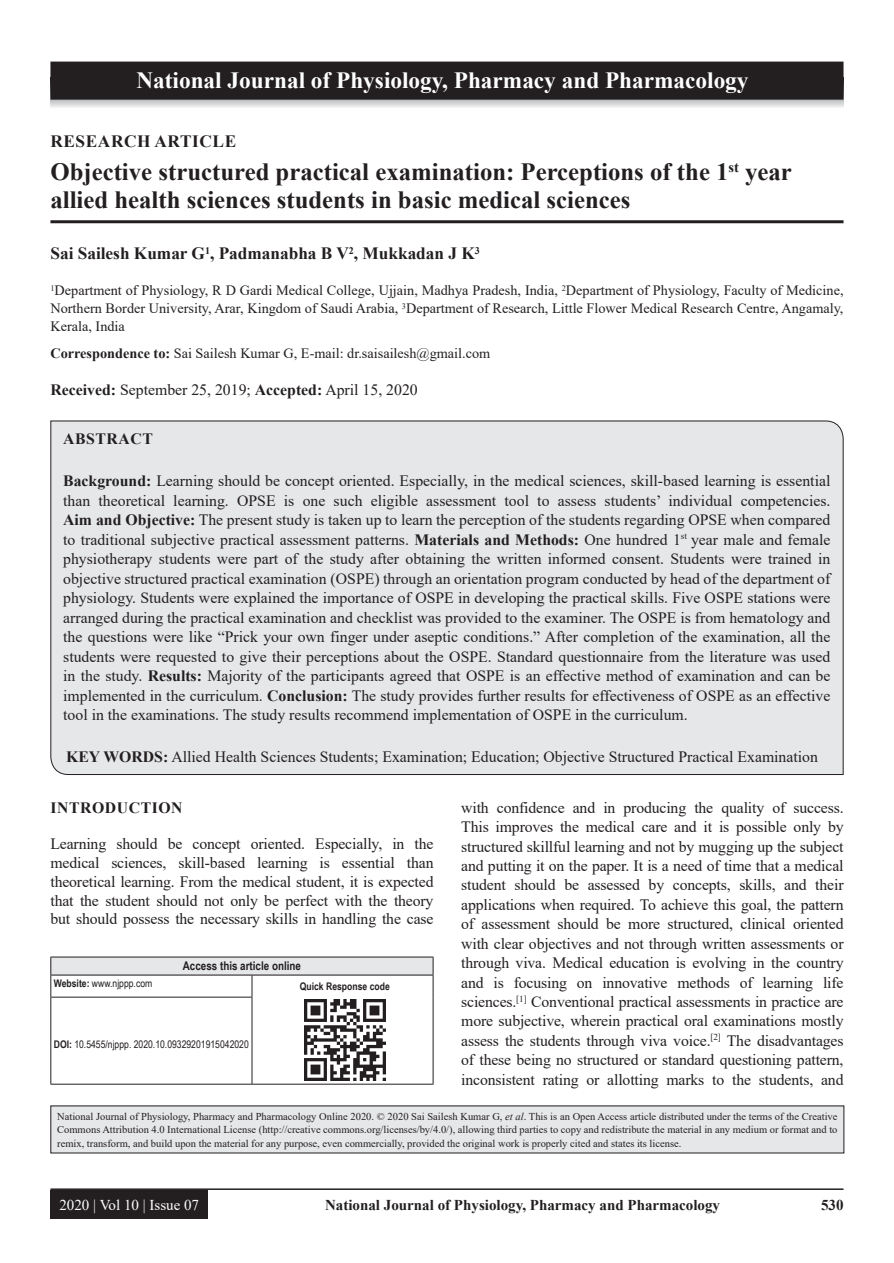
<style>
.page{position:relative;width:894px;height:1263px;background:#fff}
.page>*{position:absolute;margin:0;border:0;box-sizing:border-box;transform-origin:0 0}
.AT{font:700 24.75px/28.5px "Times New Roman";color:#231f20}
.JN_1{font:700 23.25px "Times New Roman";color:#fff}
.AU{font:700 17.25px "Times New Roman";color:#231f20}
.AH{font:700 17.25px "Times New Roman";letter-spacing:.035em;color:#231f20}
.ABS{font:15.75px/19.5px "Times New Roman";color:#231f20;text-align:justify}
.TX{font:15.75px/19.4px "Times New Roman";letter-spacing:-.01em;color:#231f20;text-align:justify}
.KWD{font:15.75px "Times New Roman";color:#231f20}
.ABSH{font:700 15.75px "Times New Roman";letter-spacing:.035em;color:#231f20}
.RF{font:700 15px "Times New Roman";color:#231f20}
.RF_VOL{font:15px "Times New Roman";color:#fff}
.AFF{font:14.25px/18px "Times New Roman";color:#231f20;text-align:justify}
.ADD{font:14.25px "Times New Roman";color:#231f20}
.AAO{font:700 12px "Arial Narrow";color:#231f20}
.JN_TX{font:10.5px/13.5px "Times New Roman";color:#231f20;text-align:justify}
.Web{font:10.5px "Arial Narrow";color:#231f20}
.QR{font:700 10.5px "Arial Narrow";color:#231f20}
.s1{font-weight:700}
.s2{font-style:italic}
</style>
<div class="page">
<hr style="left:50px;top:1188px;width:793px;height:1px;background:#231f20">
<div style="left:50px;top:1190px;width:158px;height:28px;background:#231f20"></div>
<hr style="left:50px;top:220px;width:793px;height:3px;background:#231f20">
<div style="left:50px;top:420px;width:793px;height:355px;background:#e6e7e9"></div>
<div style="left:51px;top:957px;width:382px;height:18px;background:#e6e7e9"></div>
<svg style="left:251px;top:975px;width:1px;height:21px"></svg>
<hr style="left:50px;top:996px;width:202px;height:1px;background:#231f20">
<hr style="left:50px;top:997px;width:1px;height:86px;background:#231f20">
<hr style="left:251px;top:997px;width:1px;height:86px;background:#231f20">
<hr style="left:50px;top:1083px;width:202px;height:1px;background:#231f20">
<hr style="left:432px;top:997px;width:1px;height:86px;background:#231f20">
<hr style="left:252px;top:1083px;width:181px;height:1px;background:#231f20">
<hr style="left:50px;top:956px;width:202px;height:1px;background:#231f20">
<hr style="left:252px;top:956px;width:181px;height:1px;background:#231f20">
<svg style="left:50px;top:957px;width:1px;height:39px"></svg>
<svg style="left:432px;top:957px;width:1px;height:40px"></svg>
<hr style="left:50px;top:974px;width:202px;height:1px;background:#231f20">
<hr style="left:252px;top:974px;width:181px;height:1px;background:#231f20">
<img style="left:304px;top:1000px;width:81px;height:81px">
<div style="left:51px;top:1106px;width:792px;height:47px;background:#e6e7e9"></div>
<svg style="left:51px;top:100px;width:792px;height:8px;background:#d9dadc"></svg>
<div style="left:51px;top:62px;width:791px;height:37px;background:#231f20"></div>
<div style="left:50px;top:62px;width:793px;height:38px;border:2px solid #231f20"></div>
<p class="JN_1" style="left:136px;top:64px;width:613px">National Journal of Physiology, Pharmacy and Pharmacology</p>
<p class="AH" style="left:50px;top:128px;width:187px">RESEARCH ARTICLE</p>
<p class="AT" style="left:50px;top:156px;width:742px">Objective structured practical examination: Perceptions of the 1<sup>st</sup> year allied health sciences students in basic medical sciences</p>
<p class="AU" style="left:50px;top:241px;width:431px">Sai Sailesh Kumar G<sup>1</sup>, Padmanabha B V<sup>2</sup>, Mukkadan J K<sup>3</sup></p>
<p class="AFF" style="left:50px;top:281px;width:794px"><sup>1</sup>Department of Physiology, R D Gardi Medical College, Ujjain, Madhya Pradesh, India, <sup>2</sup>Department of Physiology, Faculty of Medicine, Northern Border University, Arar, Kingdom of Saudi Arabia, <sup>3</sup>Department of Research, Little Flower Medical Research Centre, Angamaly, Kerala, India</p>
<p class="ADD" style="left:50px;top:343px;width:441px"><span class="s1">Correspondence to:</span> Sai Sailesh Kumar G, E‑mail: dr.saisailesh@gmail.com</p>
<p class="TX" style="left:50px;top:379px;width:368px"><span class="s1">Received:</span> September 25, 2019; <span class="s1">Accepted:</span> April 15, 2020</p>
<p class="ABSH" style="left:63px;top:427px;width:91px">ABSTRACT</p>
<p class="ABS" style="left:63px;top:470px;width:768px"><span class="s1">Background:</span> Learning should be concept oriented. Especially, in the medical sciences, skill‑based learning is essential than theoretical learning. OPSE is one such eligible assessment tool to assess students’ individual competencies.<br><span class="s1">Aim and Objective:</span> The present study is taken up to learn the perception of the students regarding OPSE when compared to traditional subjective practical assessment patterns. <span class="s1">Materials and Methods:</span> One hundred 1<sup>st</sup> year male and female physiotherapy students were part of the study after obtaining the written informed consent. Students were trained in objective structured practical examination (OSPE) through an orientation program conducted by head of the department of physiology. Students were explained the importance of OSPE in developing the practical skills. Five OSPE stations were arranged during the practical examination and checklist was provided to the examiner. The OSPE is from hematology and the questions were like “Prick your own finger under aseptic conditions.” After completion of the examination, all the students were requested to give their perceptions about the OSPE. Standard questionnaire from the literature was used in the study. <span class="s1">Results:</span> Majority of the participants agreed that OSPE is an effective method of examination and can be implemented in the curriculum. <span class="s1">Conclusion:</span> The study provides further results for effectiveness of OSPE as an effective tool in the examinations. The study results recommend implementation of OSPE in the curriculum.</p>
<p class="KWD" style="left:66px;top:745px;width:753px"><span class="s1">KEY WORDS:</span> Allied Health Sciences Students; Examination; Education; Objective Structured Practical Examination</p>
<h1 class="ABSH" style="left:50px;top:796px;width:134px">INTRODUCTION</h1>
<p class="TX" style="left:50px;top:834px;width:384px;line-height:18.8px">Learning should be concept oriented. Especially, in the medical sciences, skill‑based learning is essential than theoretical learning. From the medical student, it is expected that the student should not only be perfect with the theory but should possess the necessary skills in handling the case</p>
<p class="AAO" style="left:183px;top:957px;width:120px">Access this article online</p>
<p class="Web" style="left:54px;top:975px;width:100px"><span class="s1">Website:</span> www.njppp.com</p>
<p class="QR" style="left:300px;top:978px;width:91px">Quick Response code</p>
<p class="Web" style="left:54px;top:1036px;width:196px"><span class="s1">DOI:</span> 10.5455/njppp. 2020.10.09329201915042020</p>
<p class="TX" style="left:461px;top:797px;width:384px">with confidence and in producing the quality of success.<br>This improves the medical care and it is possible only by structured skillful learning and not by mugging up the subject and putting it on the paper. It is a need of time that a medical student should be assessed by concepts, skills, and their applications when required. To achieve this goal, the pattern of assessment should be more structured, clinical oriented with clear objectives and not through written assessments or through viva. Medical education is evolving in the country and is focusing on innovative methods of learning life sciences.<sup>[1]</sup> Conventional practical assessments in practice are more subjective, wherein practical oral examinations mostly assess the students through viva voice.<sup>[2]</sup> The disadvantages of these being no structured or standard questioning pattern, inconsistent rating or allotting marks to the students, and</p>
<p class="JN_TX" style="left:57px;top:1109px;width:781px">National Journal of Physiology, Pharmacy and Pharmacology Online 2020. © 2020 Sai Sailesh Kumar G, <span class="s2">et al</span>. This is an Open Access article distributed under the terms of the Creative Commons Attribution 4.0 International License (http://creative commons.org/licenses/by/4.0/), allowing third parties to copy and redistribute the material in any medium or format and to remix, transform, and build upon the material for any purpose, even commercially, provided the original work is properly cited and states its license.</p>
<p class="RF_VOL" style="left:59px;top:1193px;width:141px">2020 | Vol 10 | Issue 07</p>
<p class="RF" style="left:325px;top:1194px;width:396px">National Journal of Physiology, Pharmacy and Pharmacology</p>
<p class="RF" style="left:820px;top:1194px;width:24px">530</p>
</div>
